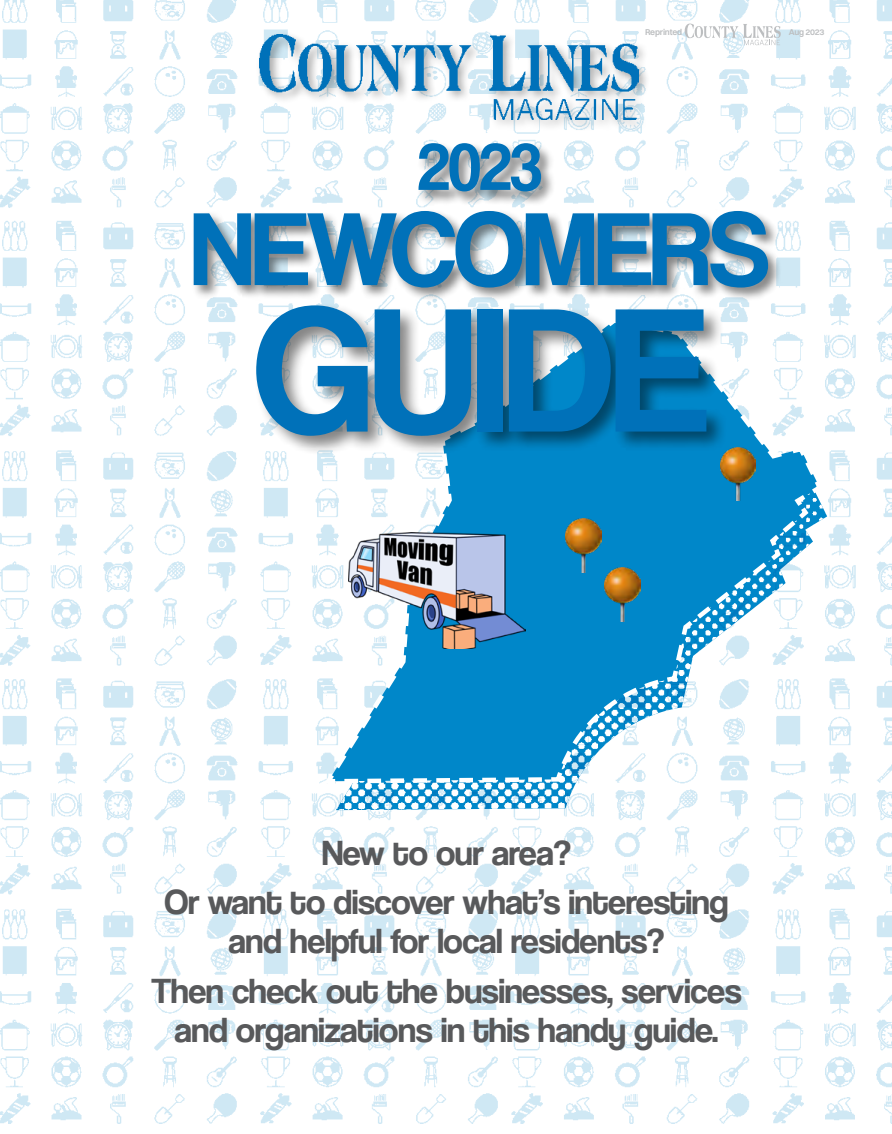
<style>
.page{position:relative;width:892px;height:1134px;background:#fff}
.page>*{position:absolute;margin:0;border:0;box-sizing:border-box;transform-origin:0 0}
.t1{font:183.9px "Coolvetica Rg";letter-spacing:-.01em;color:#0071b9}
.t2{font:108px "Coolvetica Rg";letter-spacing:-.01em;color:#0071b9}
.t3{font:68.1px "Coolvetica Rg";color:#0071b9}
.t4{font:36px/49.8px "Coolvetica Rg";letter-spacing:-.01em;color:#58595b;text-align:center}
.t5{font:600 8.55px "Switzer";letter-spacing:-.025em;color:#bcbec0}
</style>
<div class="page">
<img style="left:1px;top:0;width:891px;height:1124px">
<img style="left:336px;top:349px;width:491px;height:461px">
<svg style="left:320px;top:316px;width:505px;height:470px"></svg>
<img style="left:720px;top:447px;width:36px;height:54px">
<img style="left:605px;top:567px;width:35px;height:54px">
<img style="left:566px;top:518px;width:35px;height:54px">
<div style="left:416px;top:141px;width:140px;height:65px;background:#000;opacity:.48"></div>
<div style="left:192px;top:209px;width:591px;height:93px;background:#000;opacity:.48"></div>
<div style="left:253px;top:302px;width:474px;height:155px;background:#000;opacity:.48"></div>
<div style="left:256px;top:30px;width:394px;height:102px;background:#000;opacity:.35"></div>
<img style="left:260px;top:34px;width:378px;height:86px">
<img style="left:349px;top:532px;width:176px;height:117px">
<svg style="left:685px;top:24px;width:96px;height:21px"></svg>
<p class="t5" style="left:645px;top:27px;width:39px">Reprinted</p>
<p class="t5" style="left:789px;top:27px;width:37px">Aug 2023</p>
<h3 class="t3" style="left:418px;top:127px;width:125px">2023</h3>
<h2 class="t2" style="left:191px;top:186px;width:579px">NEWCOMERS</h2>
<h1 class="t1" style="left:254px;top:262px;width:454px">GUIDE</h1>
<p class="t4" style="left:165px;top:827px;width:565px">New to our area?<br>Or want to discover what’s interesting</p>
<p class="t4" style="left:151px;top:916px;width:592px">and helpful for local residents?<br>Then check out the businesses, services</p>
<p class="t4" style="left:175px;top:1005px;width:545px">and organizations in this handy guide.</p>
</div>
